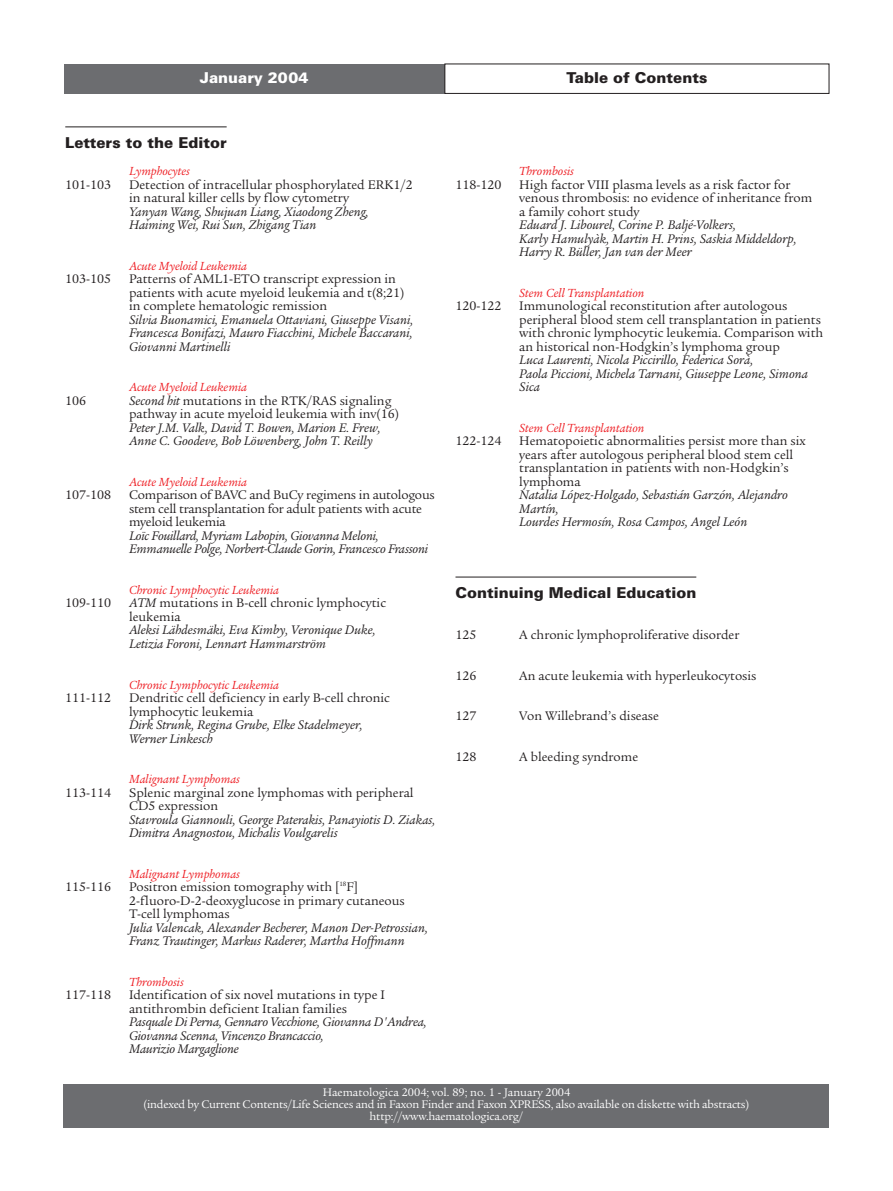
<style>
.page{position:relative;width:893px;height:1191px;background:#fff}
.page>*{position:absolute;margin:0;border:0;box-sizing:border-box;transform-origin:0 0}
.t1{font:900 15px "Univers";color:#231f20}
.t2{font:900 15px "Univers";color:#fff}
.t3{font:13.5px/13.5px "Legacy Serif";color:#231f20}
.t4{font:italic 13.5px/13.5px "Legacy Serif";color:#231f20}
.t5{font:italic 12.75px "Legacy Serif";color:#ee1e24}
.t6{font:12px/12px "Legacy Serif";letter-spacing:-.015em;color:#fff;text-align:center}
.s1{font-style:italic}
</style>
<div class="page">
<div style="left:64px;top:1083px;width:765px;height:44px;background:#6c6d70"></div>
<hr style="left:65px;top:127px;width:162px;height:1px;background:#231f20">
<hr style="left:455px;top:577px;width:241px;height:1px;background:#231f20">
<div style="left:64px;top:64px;width:381px;height:30px;background:#6c6d70"></div>
<div style="left:445px;top:64px;width:384px;height:30px;border:1px solid #231f20"></div>
<p class="t2" style="left:200px;top:72px;width:110px">January 2004</p>
<p class="t1" style="left:567px;top:72px;width:142px">Table of Contents</p>
<p class="t1" style="left:65px;top:137px;width:163px">Letters to the Editor</p>
<p class="t5" style="left:129px;top:166px;width:63px">Lymphocytes</p>
<p class="t3" style="left:65px;top:179px;width:48px">101-103</p>
<p class="t3" style="left:129px;top:179px;width:285px">Detection of intracellular phosphorylated ERK1/2 in natural killer cells by flow cytometry</p>
<p class="t4" style="left:129px;top:206px;width:241px">Yanyan Wang, Shujuan Liang, Xiaodong Zheng,<br>Haiming Wei, Rui Sun, Zhigang Tian</p>
<p class="t5" style="left:129px;top:261px;width:119px">Acute Myeloid Leukemia</p>
<p class="t3" style="left:65px;top:274px;width:48px">103-105</p>
<p class="t3" style="left:129px;top:274px;width:277px">Patterns of AML1-ETO transcript expression in patients with acute myeloid leukemia and t(8;21) in complete hematologic remission</p>
<p class="t4" style="left:129px;top:314px;width:286px;text-align:justify">Silvia Buonamici, Emanuela Ottaviani, Giuseppe Visani, Francesca Bonifazi, Mauro Fiacchini, Michele Baccarani, Giovanni Martinelli</p>
<p class="t5" style="left:129px;top:382px;width:119px">Acute Myeloid Leukemia</p>
<p class="t3" style="left:65px;top:395px;width:23px">106</p>
<p class="t3" style="left:129px;top:395px;width:271px"><span class="s1">Second hit</span> mutations in the RTK/RAS signaling pathway in acute myeloid leukemia with inv(16)</p>
<p class="t4" style="left:129px;top:422px;width:253px">Peter J.M. Valk, David T. Bowen, Marion E. Frew,<br>Anne C. Goodeve, Bob Löwenberg, John T. Reilly</p>
<p class="t5" style="left:129px;top:477px;width:119px">Acute Myeloid Leukemia</p>
<p class="t3" style="left:65px;top:490px;width:48px">107-108</p>
<p class="t3" style="left:129px;top:490px;width:307px">Comparison of BAVC and BuCy regimens in autologous stem cell transplantation for adult patients with acute myeloid leukemia</p>
<p class="t4" style="left:129px;top:530px;width:301px">Loïc Fouillard, Myriam Labopin, Giovanna Meloni,<br>Emmanuelle Polge, Norbert-Claude Gorin, Francesco Frassoni</p>
<p class="t5" style="left:129px;top:585px;width:152px">Chronic Lymphocytic Leukemia</p>
<p class="t3" style="left:65px;top:598px;width:48px">109-110</p>
<p class="t3" style="left:129px;top:598px;width:259px"><span class="s1">ATM</span> mutations in B-cell chronic lymphocytic leukemia</p>
<p class="t4" style="left:129px;top:625px;width:248px">Aleksi Lähdesmäki, Eva Kimby, Veronique Duke,<br>Letizia Foroni, Lennart Hammarström</p>
<p class="t5" style="left:129px;top:679px;width:152px">Chronic Lymphocytic Leukemia</p>
<p class="t3" style="left:65px;top:692px;width:48px">111-112</p>
<p class="t3" style="left:129px;top:692px;width:262px">Dendritic cell deficiency in early B-cell chronic lymphocytic leukemia</p>
<p class="t4" style="left:129px;top:719px;width:235px">Dirk Strunk, Regina Grube, Elke Stadelmeyer,<br>Werner Linkesch</p>
<p class="t5" style="left:129px;top:774px;width:112px">Malignant Lymphomas</p>
<p class="t3" style="left:65px;top:787px;width:48px">113-114</p>
<p class="t3" style="left:129px;top:787px;width:286px">Splenic marginal zone lymphomas with peripheral<br>CD5 expression</p>
<p class="t4" style="left:129px;top:814px;width:308px">Stavroula Giannouli, George Paterakis, Panayiotis D. Ziakas,<br>Dimitra Anagnostou, Michalis Voulgarelis</p>
<p class="t5" style="left:129px;top:868px;width:112px">Malignant Lymphomas</p>
<p class="t3" style="left:65px;top:881px;width:48px">115-116</p>
<p class="t3" style="left:129px;top:881px;width:277px">Positron emission tomography with [<sup>18</sup>F]<br>2-fluoro-D-2-deoxyglucose in primary cutaneous<br>T-cell lymphomas</p>
<p class="t4" style="left:129px;top:922px;width:301px">Julia Valencak, Alexander Becherer, Manon Der-Petrossian,<br>Franz Trautinger, Markus Raderer, Martha Hoffmann</p>
<p class="t5" style="left:129px;top:976px;width:56px">Thrombosis</p>
<p class="t3" style="left:65px;top:989px;width:48px">117-118</p>
<p class="t3" style="left:129px;top:989px;width:257px">Identification of six novel mutations in type I antithrombin deficient Italian families</p>
<p class="t4" style="left:129px;top:1016px;width:299px">Pasquale Di Perna, Gennaro Vecchione, Giovanna D'Andrea,<br>Giovanna Scenna, Vincenzo Brancaccio,<br>Maurizio Margaglione</p>
<p class="t5" style="left:519px;top:166px;width:56px">Thrombosis</p>
<p class="t3" style="left:455px;top:179px;width:48px">118-120</p>
<p class="t3" style="left:519px;top:179px;width:295px">High factor VIII plasma levels as a risk factor for venous thrombosis: no evidence of inheritance from a family cohort study</p>
<p class="t4" style="left:519px;top:219px;width:279px">Eduard J. Libourel, Corine P. Baljé-Volkers,<br>Karly Hamulyàk, Martin H. Prins, Saskia Middeldorp,<br>Harry R. Büller, Jan van der Meer</p>
<p class="t5" style="left:519px;top:288px;width:127px">Stem Cell Transplantation</p>
<p class="t3" style="left:455px;top:300px;width:48px">120-122</p>
<p class="t3" style="left:519px;top:300px;width:305px">Immunological reconstitution after autologous peripheral blood stem cell transplantation in patients with chronic lymphocytic leukemia. Comparison with an historical non-Hodgkin’s lymphoma group</p>
<p class="t4" style="left:519px;top:354px;width:290px">Luca Laurenti, Nicola Piccirillo, Federica Sorà,<br>Paola Piccioni, Michela Tarnani, Giuseppe Leone, Simona<br>Sica</p>
<p class="t5" style="left:519px;top:423px;width:127px">Stem Cell Transplantation</p>
<p class="t3" style="left:455px;top:435px;width:48px">122-124</p>
<p class="t3" style="left:519px;top:435px;width:288px">Hematopoietic abnormalities persist more than six years after autologous peripheral blood stem cell transplantation in patients with non-Hodgkin’s lymphoma</p>
<p class="t4" style="left:519px;top:489px;width:270px">Natalia López-Holgado, Sebastián Garzón, Alejandro<br>Martín,<br>Lourdes Hermosín, Rosa Campos, Angel León</p>
<p class="t1" style="left:455px;top:587px;width:242px">Continuing Medical Education</p>
<p class="t3" style="left:455px;top:629px;width:23px">125</p>
<p class="t3" style="left:519px;top:629px;width:222px">A chronic lymphoproliferative disorder</p>
<p class="t3" style="left:455px;top:670px;width:23px">126</p>
<p class="t3" style="left:519px;top:670px;width:239px">An acute leukemia with hyperleukocytosis</p>
<p class="t3" style="left:455px;top:710px;width:23px">127</p>
<p class="t3" style="left:519px;top:710px;width:141px">Von Willebrand’s disease</p>
<p class="t3" style="left:455px;top:751px;width:23px">128</p>
<p class="t3" style="left:519px;top:751px;width:120px">A bleeding syndrome</p>
<p class="t6" style="left:144px;top:1087px;width:607px">Haematologica 2004; vol. 89; no. 1 - January 2004<br>(indexed by Current Contents/Life Sciences and in Faxon Finder and Faxon XPRESS, also available on diskette with abstracts) http://www.haematologica.org/</p>
</div>
